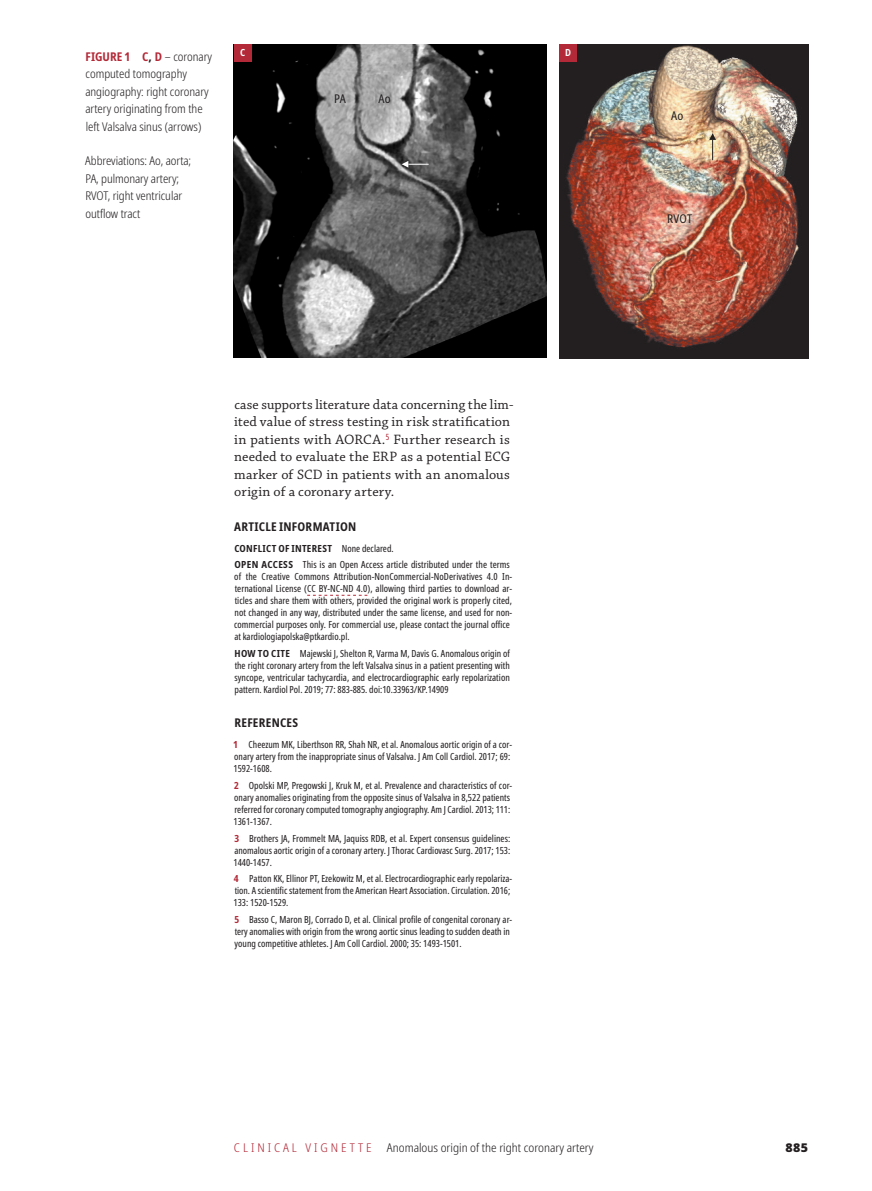
<style>
.page{position:relative;width:872px;height:1191px;background:#fff}
.page>*{position:absolute;margin:0;border:0;box-sizing:border-box;transform-origin:0 0}
.TEKST{font:14.25px/17.4px "Chaparral Pro MP";letter-spacing:.01em;color:#231f20}
.RYCINA_-_TYTUŁ{font:300 condensed 12px/17.4px "Noto Sans";color:#231f20}
.RYCINA_-_TYTUŁ-2{font:300 condensed 12px "Noto Sans";color:#231f20;scale:1.04 1}
.META_W_WĄTKU_-_TYTUŁ{font:700 condensed 12px "Noto Sans";letter-spacing:.02em;color:#231f20}
.t1{font:300 condensed 12px "Noto Sans";letter-spacing:.24em;color:#b32937;scale:1.04 1}
.RYCINA_-_OPIS{font:condensed 12px "Noto Sans";letter-spacing:.015em;color:#231f20}
.t2{font:900 12px "Noto Sans";color:#231f20;scale:1.04 1}
.META_W_WĄTKU_-_ŚRÓDT{font:extra-condensed 9.75px/12px "Noto Sans";color:#231f20}
.META_W_WĄTKU_-_ŚRÓDT-2{font:700 condensed 9.75px "Noto Sans";letter-spacing:.03em;color:#231f20}
.RYCINA_-_A__B__C{font:700 condensed 9.75px "Noto Sans";color:#fff}
.s1{font-weight:700;color:#b32937}
.s2{font-weight:700;font-stretch:normal}
.s3{font-weight:400;font-stretch:extra-condensed}
.s4{font-weight:700;font-stretch:condensed}
.s5{font-weight:700;font-stretch:condensed;color:#b32937}
</style>
<div class="page">
<img style="left:234px;top:44px;width:313px;height:313px">
<svg style="left:307px;top:595px;width:60px;height:1px"></svg>
<img style="left:559px;top:45px;width:249px;height:313px">
<svg style="left:709px;top:133px;width:7px;height:27px"></svg>
<svg style="left:401px;top:161px;width:27px;height:7px"></svg>
<div style="left:234px;top:44px;width:17px;height:18px;background:#b32937"></div>
<div style="left:559px;top:44px;width:18px;height:18px;background:#b32937"></div>
<p class="RYCINA_-_TYTUŁ" style="left:85px;top:48px;width:128px"><span class="s1">FIGURE 1 C</span><span class="s2">,</span> <span class="s1">D</span> – coronary computed tomography angiography: right coronary artery originating from the left Valsalva sinus (arrows)</p>
<p class="RYCINA_-_TYTUŁ" style="left:85px;top:153px;width:107px">Abbreviations: Ao, aorta;<br>PA, pulmonary artery;<br>RVOT, right ventricular outflow tract</p>
<p class="RYCINA_-_A__B__C" style="left:240px;top:46px;width:7px">C</p>
<p class="RYCINA_-_A__B__C" style="left:565px;top:46px;width:7px">D</p>
<p class="RYCINA_-_OPIS" style="left:334px;top:90px;width:13px">PA</p>
<p class="RYCINA_-_OPIS" style="left:378px;top:90px;width:14px">Ao</p>
<p class="TEKST" style="left:234px;top:396px;width:281px">case supports literature data concerning the lim‑ ited value of stress testing in risk stratification in patients with AORCA.<sup>5</sup> Further research is needed to evaluate the ERP as a potential ECG marker of SCD in patients with an anomalous origin of a coronary artery.</p>
<p class="META_W_WĄTKU_-_TYTUŁ" style="left:234px;top:518px;width:124px">ARTICLE INFORMATION</p>
<p class="META_W_WĄTKU_-_ŚRÓDT-2" style="left:234px;top:541px;width:161px">CONFLICT OF INTEREST <span class="s3">None declared.</span></p>
<p class="META_W_WĄTKU_-_ŚRÓDT" style="left:234px;top:559px;width:279px"><span class="s4">OPEN ACCESS</span> This is an Open Access article distributed under the terms of the Creative Commons Attribution-‑NonCommercial-‑NoDerivatives 4.0 In&shy;ternational License (CC BY-‑NC-‑ND 4.0), allowing third parties to download ar&shy;ticles and share them with others, provided the original work is properly cited, not changed in any way, distributed under the same license, and used for non&shy;commercial purposes only. For commercial use, please contact the journal office at kardiologiapolska@ptkardio.pl.</p>
<p class="META_W_WĄTKU_-_ŚRÓDT" style="left:234px;top:647px;width:277px;text-align:justify"><span class="s4">HOW TO CITE</span> Majewski J, Shelton R, Varma M, Davis G. Anomalous origin of the right coronary artery from the left Valsalva sinus in a patient presenting with syncope, ventricular tachycardia, and electrocardiographic early repolarization pattern. Kardiol Pol. 2019; 77: 883-885. doi:10.33963/KP.14909</p>
<p class="META_W_WĄTKU_-_TYTUŁ" style="left:234px;top:714px;width:65px">REFERENCES</p>
<p class="META_W_WĄTKU_-_ŚRÓDT" style="left:233px;top:739px;width:280px"><span class="s5">1</span> Cheezum MK, Liberthson RR, Shah NR, et al. Anomalous aortic origin of a cor&shy;onary artery from the inappropriate sinus of Valsalva. J Am Coll Cardiol. 2017; 69:<br>1592-1608.</p>
<p class="META_W_WĄTKU_-_ŚRÓDT" style="left:233px;top:779px;width:280px"><span class="s5">2</span> Opolski MP, Pregowski J, Kruk M, et al. Prevalence and characteristics of cor&shy;onary anomalies originating from the opposite sinus of Valsalva in 8,522 patients referred for coronary computed tomography angiography. Am J Cardiol. 2013; 111:<br>1361-1367.</p>
<p class="META_W_WĄTKU_-_ŚRÓDT" style="left:233px;top:832px;width:278px;text-align:justify"><span class="s5">3</span> Brothers JA, Frommelt MA, Jaquiss RDB, et al. Expert consensus guidelines: anomalous aortic origin of a coronary artery. J Thorac Cardiovasc Surg. 2017; 153:<br>1440-1457.</p>
<p class="META_W_WĄTKU_-_ŚRÓDT" style="left:233px;top:872px;width:280px"><span class="s5">4</span> Patton KK, Ellinor PT, Ezekowitz M, et al. Electrocardiographic early repolariza&shy;tion. A scientific statement from the American Heart Association. Circulation. 2016;<br>133: 1520-1529.</p>
<p class="META_W_WĄTKU_-_ŚRÓDT" style="left:234px;top:913px;width:279px"><span class="s5">5</span> Basso C, Maron BJ, Corrado D, et al. Clinical profile of congenital coronary ar&shy;tery anomalies with origin from the wrong aortic sinus leading to sudden death in young competitive athletes. J Am Coll Cardiol. 2000; 35: 1493-1501.</p>
<p class="RYCINA_-_OPIS" style="left:671px;top:108px;width:14px">Ao</p>
<p class="RYCINA_-_OPIS" style="left:667px;top:210px;width:27px">RVOT</p>
<p class="t1" style="left:234px;top:1139px;width:134px">CLINICAL VIGNETTE</p>
<p class="RYCINA_-_TYTUŁ-2" style="left:387px;top:1139px;width:200px">Anomalous origin of the right coronary artery</p>
<p class="t2" style="left:785px;top:1138px;width:23px">885</p>
</div>
